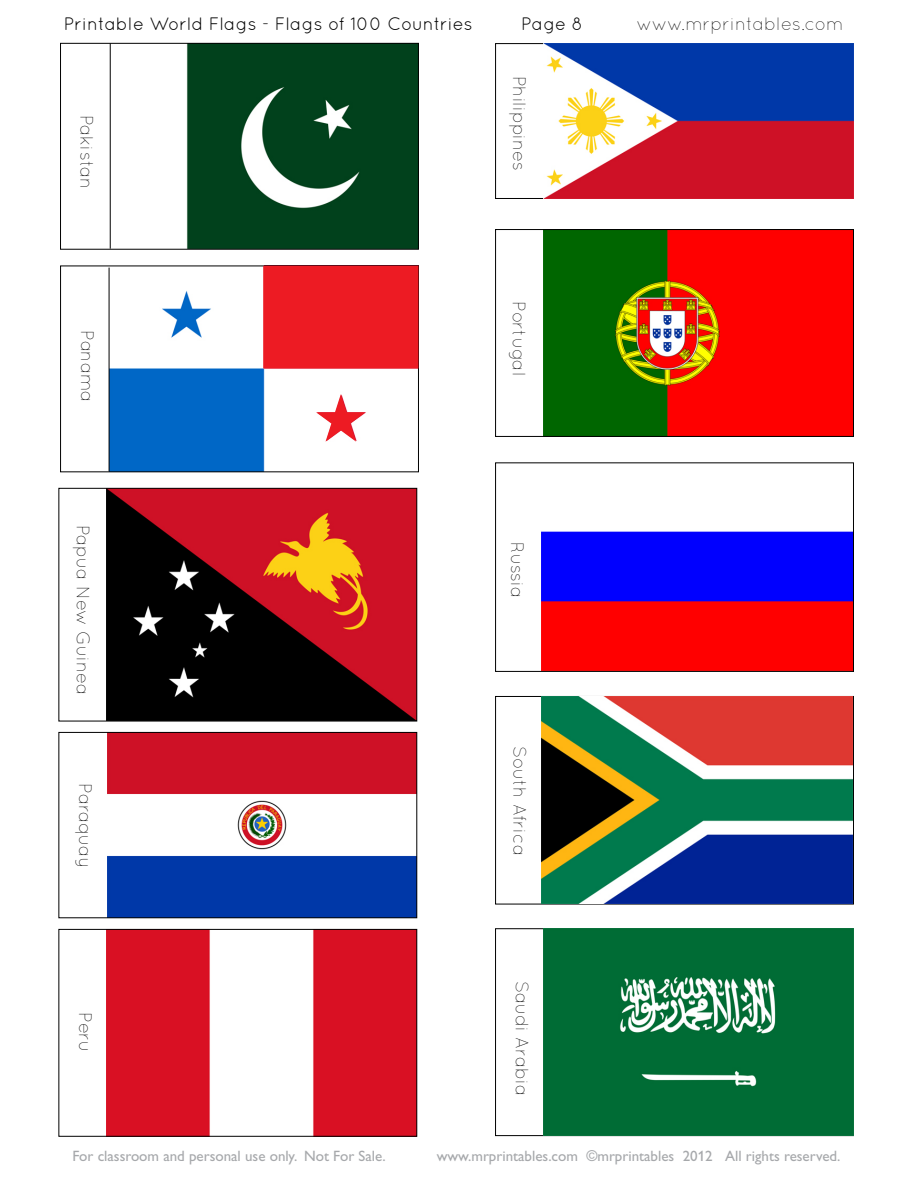
<style>
.page{position:relative;width:918px;height:1188px;background:#fff}
.page>*{position:absolute;margin:0;border:0;box-sizing:border-box;transform-origin:0 0}
.t1{font:300 18px "Quicksand";color:#000}
.t2{font:18px "Quicksand";color:#000}
.t3{font:15px "Gill Alt One";color:#a6a8ab}
</style>
<div class="page">
<img style="left:107px;top:490px;width:308px;height:229px">
<div style="left:59px;top:488px;width:358px;height:233px;border:1px solid #000"></div>
<img style="left:108px;top:734px;width:307px;height:182px">
<div style="left:59px;top:732px;width:358px;height:186px;border:1px solid #000"></div>
<img style="left:107px;top:931px;width:308px;height:203px">
<div style="left:59px;top:929px;width:358px;height:207px;border:1px solid #000"></div>
<div style="left:495px;top:43px;width:359px;height:156px;border:1px solid #000"></div>
<img style="left:543px;top:44px;width:310px;height:154px">
<img style="left:544px;top:231px;width:308px;height:204px">
<div style="left:495px;top:229px;width:359px;height:208px;border:1px solid #000"></div>
<img style="left:542px;top:531px;width:310px;height:139px">
<div style="left:495px;top:463px;width:359px;height:209px;border:1px solid #000"></div>
<img style="left:542px;top:696px;width:311px;height:208px">
<img style="left:543px;top:929px;width:310px;height:206px">
<img style="left:186px;top:45px;width:231px;height:202px">
<div style="left:60px;top:43px;width:359px;height:206px;border:1px solid #000"></div>
<svg style="left:110px;top:43px;width:1px;height:206px"></svg>
<img style="left:110px;top:291px;width:307px;height:179px">
<div style="left:60px;top:266px;width:359px;height:206px;border:1px solid #000"></div>
<svg style="left:109px;top:267px;width:1px;height:205px"></svg>
<div style="left:263px;top:266px;width:155px;height:102px;background:#ed1b23"></div>
<svg style="left:316px;top:394px;width:49px;height:48px"></svg>
<p class="t2" style="left:64px;top:13px;width:410px">Printable World Flags - Flags of 100 Countries</p>
<p class="t2" style="left:521px;top:13px;width:63px">Page 8</p>
<p class="t1" style="left:97px;top:115px;width:76px;rotate:90deg">Pakistan</p>
<p class="t1" style="left:98px;top:330px;width:73px;rotate:90deg">Panama</p>
<p class="t1" style="left:93px;top:525px;width:172px;rotate:90deg">Papua New Guinea</p>
<p class="t1" style="left:96px;top:783px;width:87px;rotate:90deg">Paraquay</p>
<p class="t1" style="left:96px;top:1012px;width:41px;rotate:90deg">Peru</p>
<p class="t1" style="left:530px;top:76px;width:96px;rotate:90deg">Philippines</p>
<p class="t1" style="left:529px;top:301px;width:77px;rotate:90deg">Portugal</p>
<p class="t1" style="left:528px;top:542px;width:58px;rotate:90deg">Russia</p>
<p class="t1" style="left:530px;top:746px;width:111px;rotate:90deg">South Africa</p>
<p class="t1" style="left:532px;top:981px;width:116px;rotate:90deg">Saudi Arabia</p>
<p class="t1" style="left:636px;top:13px;width:208px">www.mrprintables.com</p>
<p class="t3" style="left:72px;top:1148px;width:315px">For classroom and personal use only. Not For Sale.</p>
<p class="t3" style="left:437px;top:1148px;width:405px">www.mrprintables.com ©mrprintables 2012 All rights reserved.</p>
</div>
